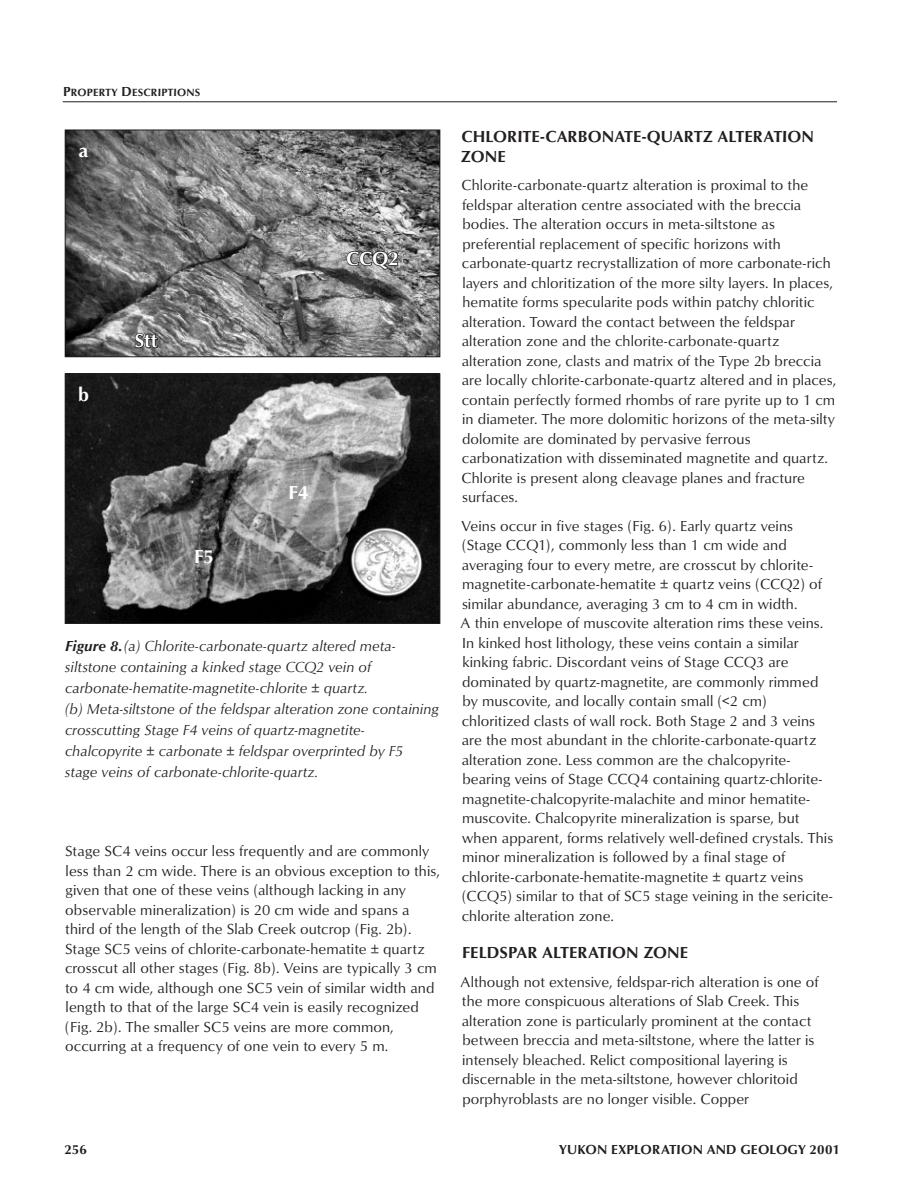
<style>
.page{position:relative;width:918px;height:1188px;background:#fff}
.page>*{position:absolute;margin:0;border:0;box-sizing:border-box;transform-origin:0 0}
.t1{font:19.5px "Optimum Bold DTC";letter-spacing:-.02em;color:#fff}
.t2{font:16.5px/19.5px "Optimum Bold DTC";letter-spacing:.005em;color:#231f20}
.t3{font:15px/19.5px "Optimum Roman DTC";letter-spacing:.005em;color:#231f20}
.t4{font:15px/21px "Optimum Roman Italic DTC";color:#231f20}
.t5{font:13.5px "Optimum Bold DTC";letter-spacing:.01em;color:#231f20}
.t6{font:10.8px "Optimum Bold DTC";letter-spacing:.015em;color:#231f20}
.s1{font-size:13.5px}
.s2{color:#231f20}
.s3{font-family:"Optimum Bold Italic DTC"}
</style>
<div class="page">
<hr style="left:63px;top:101px;width:774px;height:1px;background:#231f20">
<img style="left:67px;top:376px;width:371px;height:246px">
<div style="left:65px;top:374px;width:375px;height:250px;border:1px solid #231f20"></div>
<img style="left:67px;top:132px;width:371px;height:223px">
<div style="left:65px;top:130px;width:375px;height:227px;border:1px solid #231f20"></div>
<p class="t6" style="left:63px;top:88px;width:139px"><span class="s1">P</span>ROPERTY <span class="s1">D</span>ESCRIPTIONS</p>
<h1 class="t1" style="left:78px;top:143px;width:11px">a</h1>
<h1 class="t1" style="left:78px;top:387px;width:12px">b</h1>
<h1 class="t1" style="left:134px;top:333px;width:24px"><span class="s2">S</span>tt</h1>
<h1 class="t1" style="left:194px;top:549px;width:21px">F5</h1>
<h1 class="t1" style="left:346px;top:251px;width:54px"><span class="s2">C</span>CQ2</h1>
<h1 class="t1" style="left:289px;top:485px;width:22px">F4</h1>
<p class="t4" style="left:65px;top:636px;width:376px"><span class="s3">Figure 8.</span>(a) Chlorite-carbonate-quartz altered meta&shy;siltstone containing a kinked stage CCQ2 vein of carbonate-hematite-magnetite-chlorite ± quartz.<br>(b) Meta-siltstone of the feldspar alteration zone containing crosscutting Stage F4 veins of quartz-magnetite&shy;chalcopyrite ± carbonate ± feldspar overprinted by F5 stage veins of carbonate-chlorite-quartz.</p>
<p class="t3" style="left:65px;top:843px;width:376px">Stage SC4 veins occur less frequently and are commonly less than 2 cm wide. There is an obvious exception to this, given that one of these veins (although lacking in any observable mineralization) is 20 cm wide and spans a third of the length of the Slab Creek outcrop (Fig. 2b).<br>Stage SC5 veins of chlorite-carbonate-hematite ± quartz crosscut all other stages (Fig. 8b). Veins are typically 3 cm to 4 cm wide, although one SC5 vein of similar width and length to that of the large SC4 vein is easily recognized (Fig. 2b). The smaller SC5 veins are more common, occurring at a frequency of one vein to every 5 m.</p>
<p class="t2" style="left:461px;top:129px;width:355px">CHLORITE-CARBONATE-QUARTZ ALTERATION<br>ZONE</p>
<p class="t3" style="left:462px;top:177px;width:376px">Chlorite-carbonate-quartz alteration is proximal to the feldspar alteration centre associated with the breccia bodies. The alteration occurs in meta-siltstone as preferential replacement of specific horizons with carbonate-quartz recrystallization of more carbonate-rich layers and chloritization of the more silty layers. In places, hematite forms specularite pods within patchy chloritic alteration. Toward the contact between the feldspar alteration zone and the chlorite-carbonate-quartz alteration zone, clasts and matrix of the Type 2b breccia are locally chlorite-carbonate-quartz altered and in places, contain perfectly formed rhombs of rare pyrite up to 1 cm in diameter. The more dolomitic horizons of the meta-silty dolomite are dominated by pervasive ferrous carbonatization with disseminated magnetite and quartz.<br>Chlorite is present along cleavage planes and fracture surfaces.</p>
<p class="t3" style="left:461px;top:518px;width:374px">Veins occur in five stages (Fig. 6). Early quartz veins (Stage CCQ1), commonly less than 1 cm wide and averaging four to every metre, are crosscut by chlorite&shy;magnetite-carbonate-hematite ± quartz veins (CCQ2) of similar abundance, averaging 3 cm to 4 cm in width.<br>A thin envelope of muscovite alteration rims these veins.<br>In kinked host lithology, these veins contain a similar kinking fabric. Discordant veins of Stage CCQ3 are dominated by quartz-magnetite, are commonly rimmed by muscovite, and locally contain small (&lt;2 cm) chloritized clasts of wall rock. Both Stage 2 and 3 veins are the most abundant in the chlorite-carbonate-quartz alteration zone. Less common are the chalcopyrite&shy;bearing veins of Stage CCQ4 containing quartz-chlorite&shy;magnetite-chalcopyrite-malachite and minor hematite&shy;muscovite. Chalcopyrite mineralization is sparse, but when apparent, forms relatively well-defined crystals. This minor mineralization is followed by a final stage of chlorite-carbonate-hematite-magnetite ± quartz veins (CCQ5) similar to that of SC5 stage veining in the sericite&shy;chlorite alteration zone.</p>
<p class="t2" style="left:462px;top:945px;width:228px">FELDSPAR ALTERATION ZONE</p>
<p class="t3" style="left:461px;top:974px;width:359px">Although not extensive, feldspar-rich alteration is one of the more conspicuous alterations of Slab Creek. This alteration zone is particularly prominent at the contact between breccia and meta-siltstone, where the latter is intensely bleached. Relict compositional layering is discernable in the meta-siltstone, however chloritoid porphyroblasts are no longer visible. Copper</p>
<p class="t5" style="left:64px;top:1144px;width:24px">256</p>
<p class="t5" style="left:559px;top:1144px;width:282px">YUKON EXPLORATION AND GEOLOGY 2001</p>
</div>
